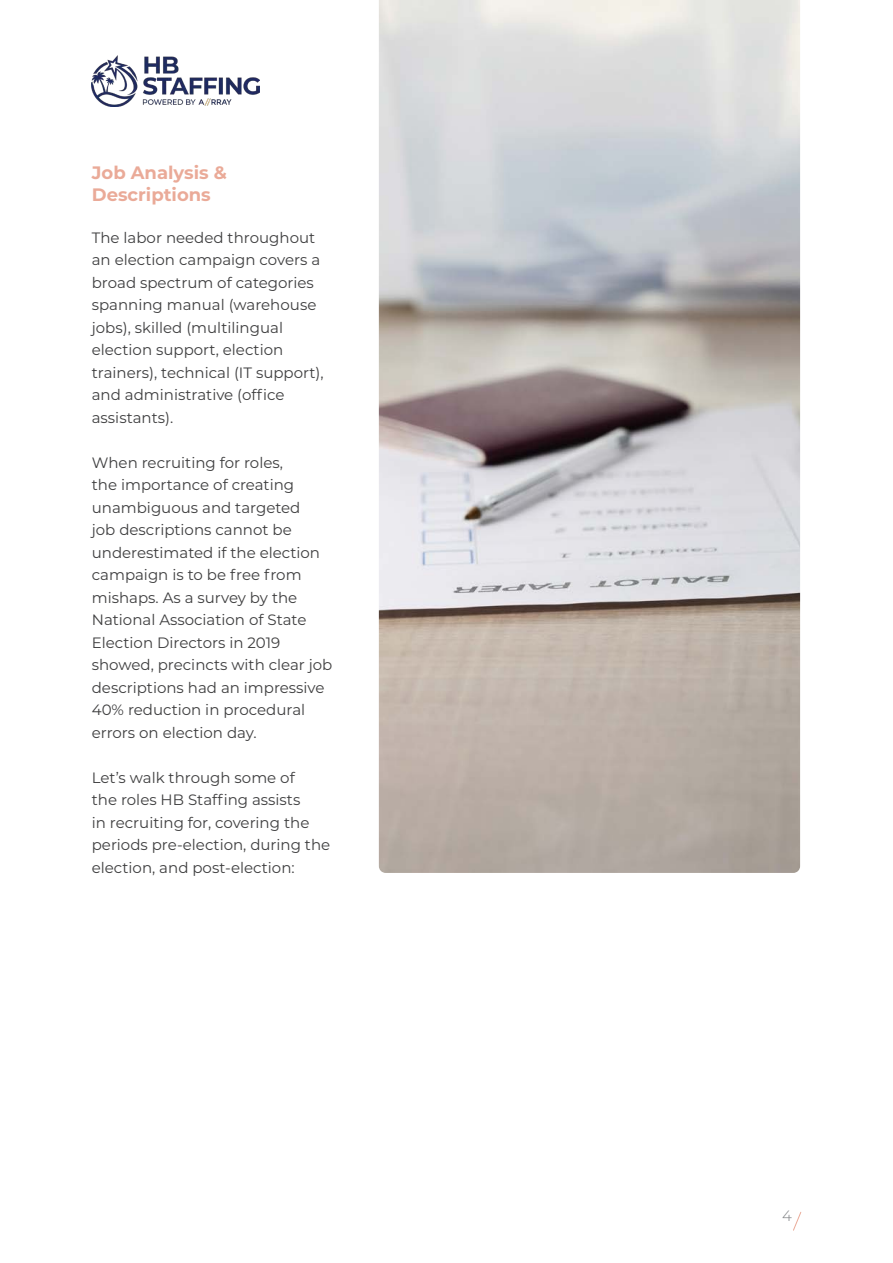
<style>
.page{position:relative;width:893px;height:1263px;background:#fff}
.page>*{position:absolute;margin:0;border:0;box-sizing:border-box;transform-origin:0 0}
.t1{font:700 18px "Montserrat";color:#eaaa98}
.t2{font:15px/22.5px "Montserrat";color:#3e3e3f}
.t3{font:300 15px "Montserrat";color:#808285}
</style>
<div class="page">
<img style="left:92px;top:55px;width:167px;height:52px">
<svg style="left:793px;top:1212px;width:9px;height:19px"></svg>
<img style="left:379px;top:0;width:421px;height:873px">
<p class="t1" style="left:92px;top:160px;width:137px">Job Analysis &amp;</p>
<p class="t1" style="left:92px;top:182px;width:120px">Descriptions</p>
<p class="t2" style="left:92px;top:226px;width:233px">The labor needed throughout an election campaign covers a broad spectrum of categories spanning manual (warehouse jobs), skilled (multilingual election support, election trainers), technical (IT support), and administrative (office assistants).</p>
<p class="t2" style="left:92px;top:451px;width:242px">When recruiting for roles,<br>the importance of creating unambiguous and targeted<br>job descriptions cannot be underestimated if the election campaign is to be free from mishaps. As a survey by the<br>National Association of State<br>Election Directors in 2019 showed, precincts with clear job descriptions had an impressive<br>40% reduction in procedural errors on election day.</p>
<p class="t2" style="left:92px;top:766px;width:240px">Let’s walk through some of<br>the roles HB Staffing assists<br>in recruiting for, covering the periods pre-election, during the election, and post-election:</p>
<p class="t3" style="left:782px;top:1206px;width:11px">4</p>
</div>
